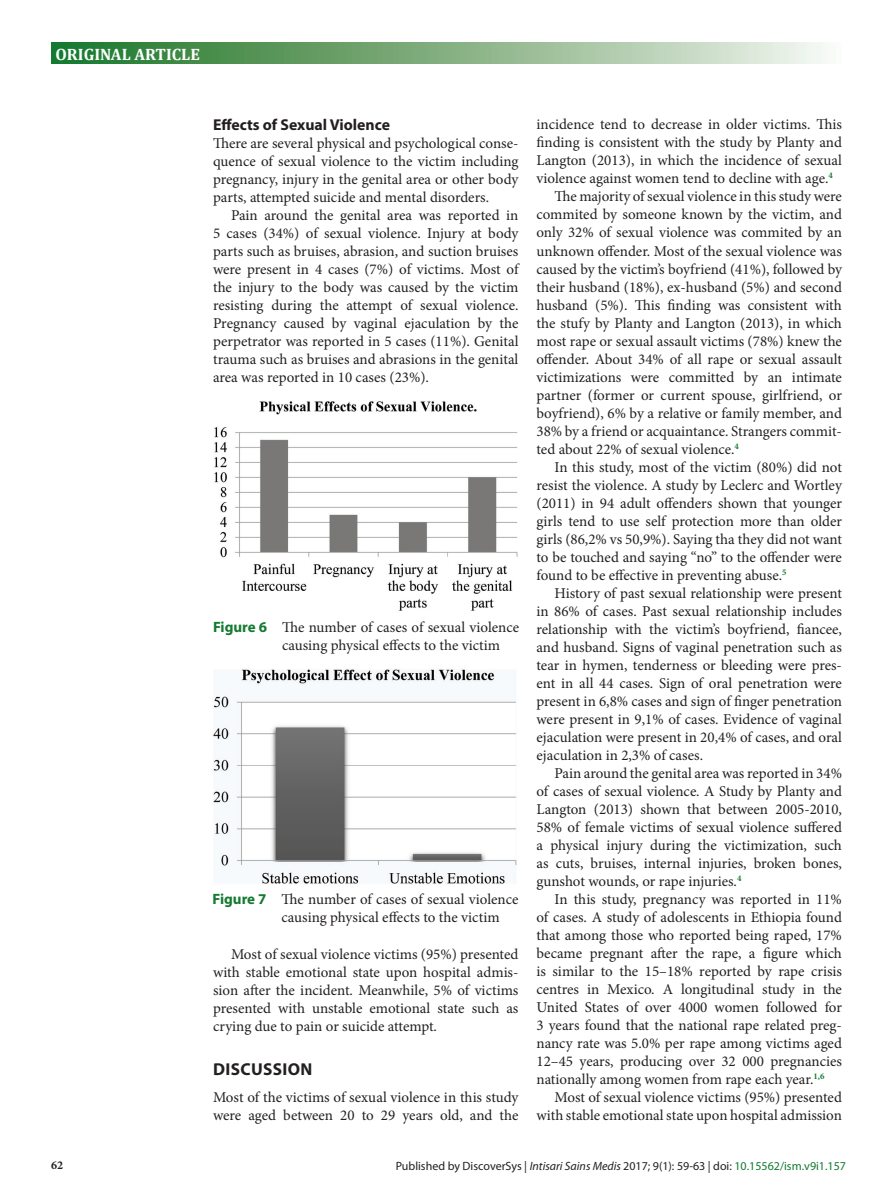
<style>
.page{position:relative;width:893px;height:1191px;background:#fff}
.page>*{position:absolute;margin:0;border:0;box-sizing:border-box;transform-origin:0 0}
.AHead{font:700 17.25px "Myriad Pro";letter-spacing:.02em;color:#231f20}
.t1{font:700 16.5px "Cambria";color:#fff}
.BHead{font:700 15.75px "Myriad Pro";color:#231f20}
.TextInd{font:15px/18px "Minion Pro";color:#231f20;text-align:justify}
.Text{font:15px/18px "Minion Pro";color:#231f20;text-align:justify}
.Fig_caption{font:15px/18px "Minion Pro";color:#231f20}
.t2{font:12px "Myriad Pro";color:#231f20}
.t3{font:700 12px "Minion Pro";color:#231f20}
.s1{font-family:"Myriad Pro";font-weight:700;color:#137a30}
.s2{font-style:italic}
.s3{color:#137a30}
</style>
<div class="page">
<div style="left:51px;top:43px;width:791px;height:21px;background:linear-gradient(to right,#187222,#f5f4ed)"></div>
<img style="left:214px;top:401px;width:304px;height:210px">
<img style="left:213px;top:669px;width:304px;height:215px">
<p class="t1" style="left:56px;top:42px;width:146px">ORIGINAL ARTICLE</p>
<p class="t3" style="left:51px;top:1157px;width:13px">62</p>
<p class="BHead" style="left:213px;top:115px;width:178px">Effects of Sexual Violence</p>
<p class="Text" style="left:213px;top:135px;width:307px">There are several physical and psychological conse&shy;quence of sexual violence to the victim including pregnancy, injury in the genital area or other body parts, attempted suicide and mental disorders.</p>
<p class="TextInd" style="left:213px;top:207px;width:307px;text-indent:18px">Pain around the genital area was reported in 5 cases (34%) of sexual violence. Injury at body parts such as bruises, abrasion, and suction bruises were present in 4 cases (7%) of victims. Most of the injury to the body was caused by the victim resisting during the attempt of sexual violence.<br>Pregnancy caused by vaginal ejaculation by the perpetrator was reported in 5 cases (11%). Genital trauma such as bruises and abrasions in the genital area was reported in 10 cases (23%).</p>
<p class="Fig_caption" style="left:282px;top:618px;width:238px;text-indent:-69px"><span class="s1">Figure 6</span> The number of cases of sexual violence causing physical effects to the victim</p>
<p class="Fig_caption" style="left:282px;top:890px;width:238px;text-indent:-69px"><span class="s1">Figure 7</span> The number of cases of sexual violence causing physical effects to the victim</p>
<p class="TextInd" style="left:213px;top:945px;width:307px;text-indent:18px">Most of sexual violence victims (95%) presented with stable emotional state upon hospital admis&shy;sion after the incident. Meanwhile, 5% of victims presented with unstable emotional state such as crying due to pain or suicide attempt.</p>
<p class="AHead" style="left:213px;top:1057px;width:101px">DISCUSSION</p>
<p class="Text" style="left:213px;top:1088px;width:307px">Most of the victims of sexual violence in this study were aged between 20 to 29 years old, and the</p>
<p class="Text" style="left:536px;top:116px;width:307px">incidence tend to decrease in older victims. This finding is consistent with the study by Planty and Langton (2013), in which the incidence of sexual violence against women tend to decline with age.<sup>4</sup></p>
<p class="TextInd" style="left:536px;top:188px;width:307px;text-indent:18px">The majority of sexual violence in this study were commited by someone known by the victim, and only 32% of sexual violence was commited by an unknown offender. Most of the sexual violence was caused by the victim’s boyfriend (41%), followed by their husband (18%), ex-husband (5%) and second husband (5%). This finding was consistent with the stufy by Planty and Langton (2013), in which most rape or sexual assault victims (78%) knew the offender. About 34% of all rape or sexual assault victimizations were committed by an intimate partner (former or current spouse, girlfriend, or boyfriend), 6% by a relative or family member, and 38% by a friend or acquaintance. Strangers commit&shy;ted about 22% of sexual violence.<sup>4</sup></p>
<p class="TextInd" style="left:536px;top:458px;width:307px;text-indent:18px">In this study, most of the victim (80%) did not resist the violence. A study by Leclerc and Wortley (2011) in 94 adult offenders shown that younger girls tend to use self protection more than older girls (86,2% vs 50,9%). Saying tha they did not want to be touched and saying “no” to the offender were found to be effective in preventing abuse.<sup>5</sup></p>
<p class="TextInd" style="left:536px;top:584px;width:307px;text-indent:18px">History of past sexual relationship were present in 86% of cases. Past sexual relationship includes relationship with the victim’s boyfriend, fiancee, and husband. Signs of vaginal penetration such as tear in hymen, tenderness or bleeding were pres&shy;ent in all 44 cases. Sign of oral penetration were present in 6,8% cases and sign of finger penetration were present in 9,1% of cases. Evidence of vaginal ejaculation were present in 20,4% of cases, and oral ejaculation in 2,3% of cases.</p>
<p class="TextInd" style="left:536px;top:764px;width:307px;text-indent:18px">Pain around the genital area was reported in 34% of cases of sexual violence. A Study by Planty and Langton (2013) shown that between 2005-2010, 58% of female victims of sexual violence suffered a physical injury during the victimization, such as cuts, bruises, internal injuries, broken bones, gunshot wounds, or rape injuries.<sup>4</sup></p>
<p class="TextInd" style="left:536px;top:890px;width:307px;text-indent:18px">In this study, pregnancy was reported in 11% of cases. A study of adolescents in Ethiopia found that among those who reported being raped, 17% became pregnant after the rape, a figure which is similar to the 15–18% reported by rape crisis centres in Mexico. A longitudinal study in the United States of over 4000 women followed for 3 years found that the national rape related preg&shy;nancy rate was 5.0% per rape among victims aged 12–45 years, producing over 32 000 pregnancies nationally among women from rape each year.<sup>1,6</sup></p>
<p class="TextInd" style="left:536px;top:1088px;width:307px;text-align:right">Most of sexual violence victims (95%) presented with stable emotional state upon hospital admission</p>
<p class="t2" style="left:396px;top:1158px;width:452px">Published by DiscoverSys | <span class="s2">Intisari Sains Medis</span> 2017; 9(1): 59-63 | doi: <span class="s3">10.15562/ism.v9i1.157</span></p>
</div>
